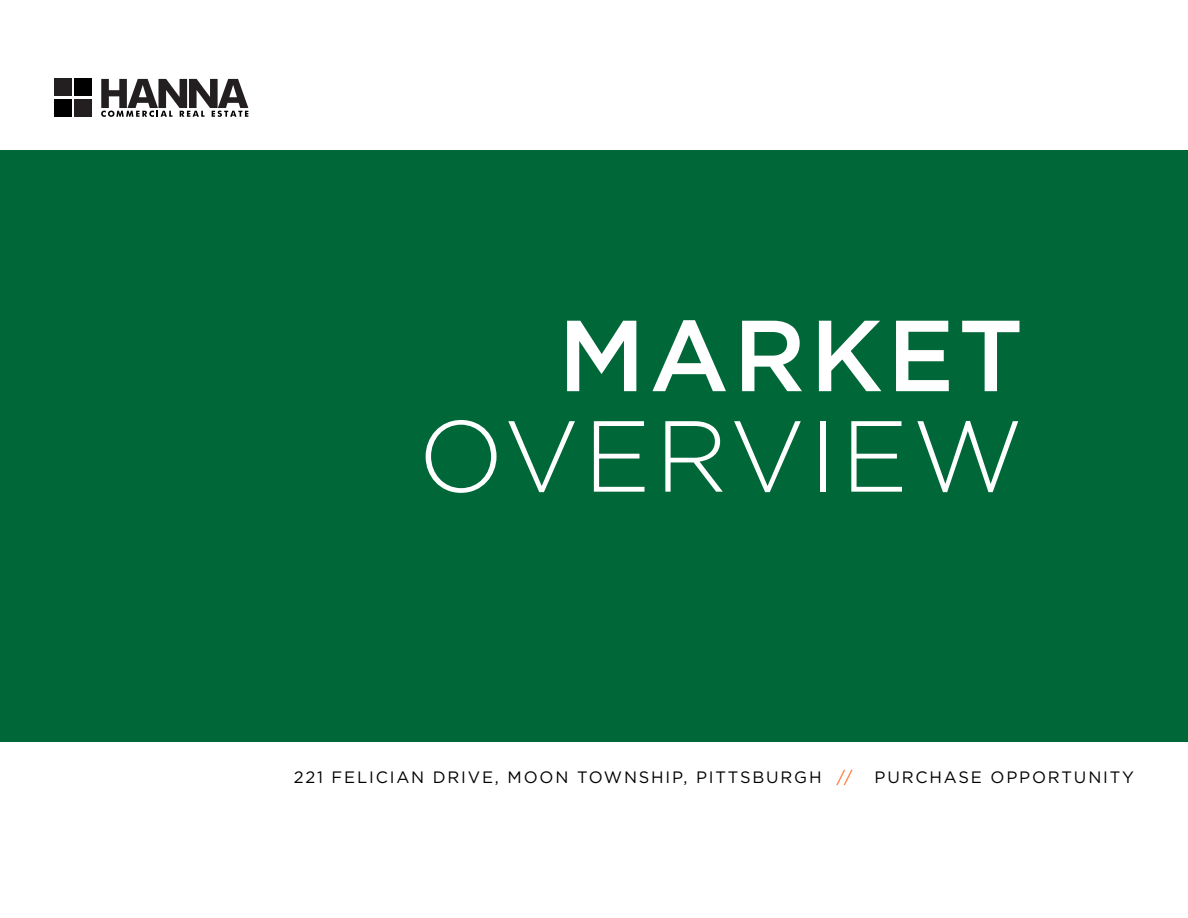
<style>
.page{position:relative;width:1188px;height:918px;background:#fff}
.page>*{position:absolute;margin:0;border:0;box-sizing:border-box;transform-origin:0 0}
.t1{font:300 100.65px "Gotham";letter-spacing:.04em;color:#fff}
.t2{font:500 100.65px "Gotham";letter-spacing:.04em;color:#fff}
.t3{font:16.5px "Gotham";letter-spacing:.11em;color:#000}
.s1{color:#ff671d}
</style>
<div class="page">
<svg style="left:101px;top:79px;width:147px;height:38px"></svg>
<div style="left:54px;top:79px;width:17px;height:17px;background:#231f20"></div>
<div style="left:75px;top:79px;width:17px;height:17px;background:#000"></div>
<div style="left:54px;top:100px;width:17px;height:17px;background:#000"></div>
<div style="left:75px;top:100px;width:17px;height:17px;background:#231f20"></div>
<div style="left:0;top:150px;width:1188px;height:592px;background:#006838"></div>
<h1 class="t2" style="left:558px;top:290px;width:467px">MARKET</h1>
<h1 class="t1" style="left:418px;top:392px;width:607px">OVERVIEW</h1>
<p class="t3" style="left:294px;top:767px;width:560px">221 FELICIAN DRIVE, MOON TOWNSHIP, PITTSBURGH <span class="s1">//</span></p>
<p class="t3" style="left:875px;top:767px;width:261px">PURCHASE OPPORTUNITY</p>
</div>
